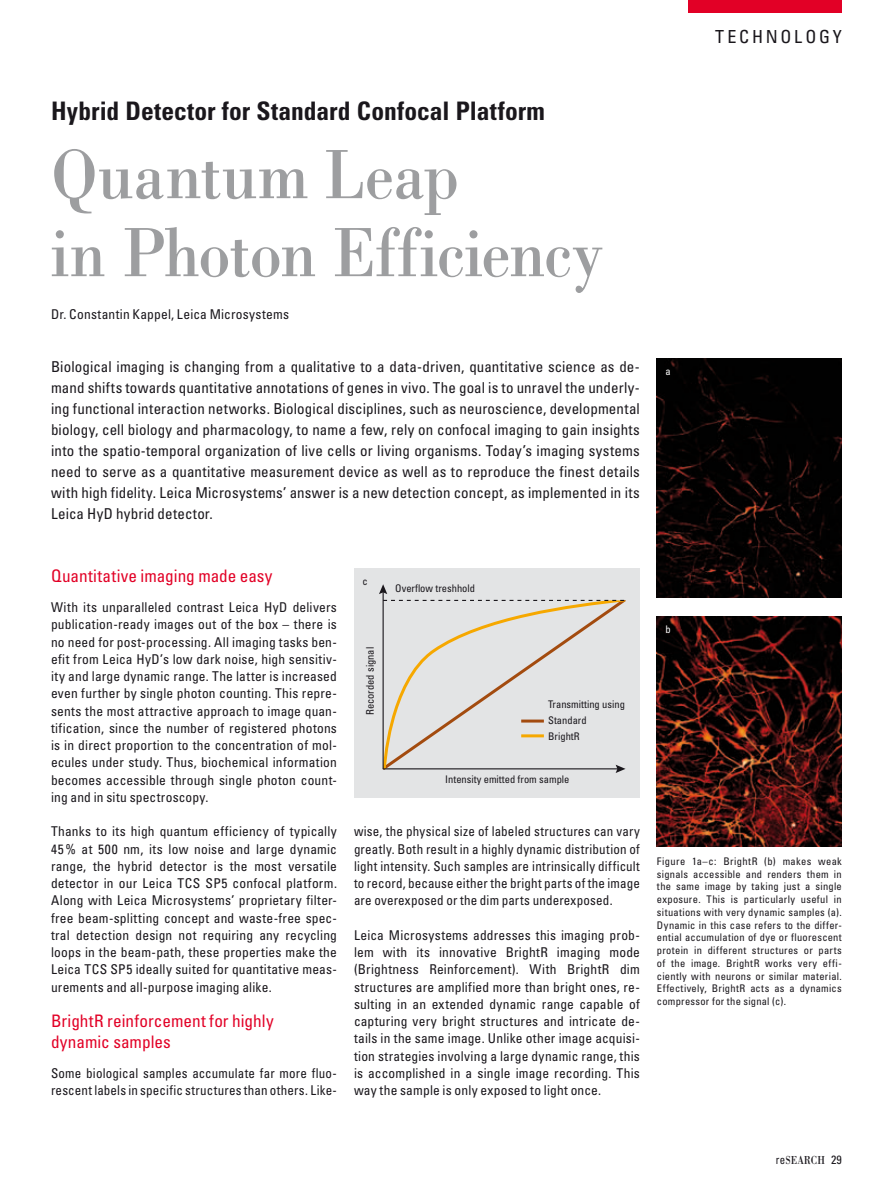
<style>
.page{position:relative;width:893px;height:1191px;background:#fff}
.page>*{position:absolute;margin:0;border:0;box-sizing:border-box;transform-origin:0 0}
.t1{font:72px/78px "Leicana";letter-spacing:-.015em;color:#9d9ea0}
.t2{font:700 condensed 25.5px "Univers";letter-spacing:.005em;color:#1a171c}
.t3{font:condensed 18px "Univers LT Std";color:#1a171c}
.t4{font:condensed 17.25px/21px "Univers";color:#e20026}
.t5{font:condensed 15px/21px "Univers";letter-spacing:.01em;color:#1a171c;text-align:justify}
.t6{font:condensed 13.5px/17.2px "Univers";letter-spacing:.015em;color:#1a171c;text-align:justify}
.t7{font:12px "Leicana";color:#1a171c;scale:.9 1}
.t8{font:condensed 10.5px/12.8px "Univers";color:#1a171c;text-align:justify}
.t9{font:condensed 10.5px "Univers";color:#fff}
.s1{font-family:"Univers LT Std";font-stretch:condensed}
</style>
<div class="page">
<div style="left:689px;top:0;width:153px;height:13px;background:#e20026"></div>
<div style="left:354px;top:568px;width:286px;height:229px;background:#e3e4e5"></div>
<hr style="left:383px;top:591px;width:1px;height:178px;background:#1a171c">
<svg style="left:379px;top:584px;width:8px;height:10px"></svg>
<svg style="left:383px;top:600px;width:242px;height:173px"></svg>
<hr style="left:521px;top:719px;width:23px;height:3px;background:#a34b0f">
<hr style="left:521px;top:734px;width:23px;height:3px;background:#f6a800">
<img style="left:657px;top:358px;width:185px;height:239px">
<img style="left:657px;top:616px;width:185px;height:230px">
<h3 class="t3" style="left:715px;top:25px;width:26px">TECHNOLOGY</h3>
<h2 class="t2" style="left:51px;top:95px;width:495px">Hybrid Detector for Standard Confocal Platform</h2>
<h1 class="t1" style="left:51px;top:134px;width:554px">Quantum Leap<br>in Photon Efficiency</h1>
<p class="t6" style="left:51px;top:305px;width:239px">Dr. Constantin Kappel, Leica Microsystems</p>
<p class="t5" style="left:51px;top:355px;width:590px">Biological imaging is changing from a qualitative to a data-driven, quantitative science as de&shy;mand shifts towards quantitative annotations of genes in vivo. The goal is to unravel the underly&shy;ing functional interaction networks. Biological disciplines, such as neuroscience, developmental biology, cell biology and pharmacology, to name a few, rely on confocal imaging to gain insights into the spatio-temporal organization of live cells or living organisms. Today’s imaging systems need to serve as a quantitative measurement device as well as to reproduce the finest details with high fidelity. Leica Microsystems’ answer is a new detection concept, as implemented in its Leica HyD hybrid detector.</p>
<p class="t9" style="left:665px;top:365px;width:7px">a</p>
<p class="t4" style="left:51px;top:565px;width:223px">Quantitative imaging made easy</p>
<p class="t6" style="left:51px;top:598px;width:287px">With its unparalleled contrast Leica HyD delivers publication-ready images out of the box – there is no need for post-processing. All imaging tasks ben&shy;efit from Leica HyD’s low dark noise, high sensitiv&shy;ity and large dynamic range. The latter is increased even further by single photon counting. This repre&shy;sents the most attractive approach to image quan&shy;tification, since the number of registered photons is in direct proportion to the concentration of mol&shy;ecules under study. Thus, biochemical information becomes accessible through single photon count&shy;ing and in situ spectroscopy.</p>
<p class="t6" style="left:51px;top:822px;width:287px">Thanks to its high quantum efficiency of typically 45% at 500 nm, its low noise and large dynamic range, the hybrid detector is the most versatile detector in our Leica TCS SP5 confocal platform.<br>Along with Leica Microsystems’ proprietary filter&shy;free beam-splitting concept and waste-free spec&shy;tral detection design not requiring any recycling loops in the beam-path, these properties make the Leica TCS SP5 ideally suited for quantitative meas&shy;urements and all-purpose imaging alike.</p>
<p class="t4" style="left:51px;top:1009px;width:224px">BrightR reinforcement for highly dynamic samples</p>
<p class="t6" style="left:51px;top:1064px;width:287px">Some biological samples accumulate far more fluo&shy;rescent labels in specific structures than others. Like-</p>
<p class="t8" style="left:362px;top:574px;width:7px">c</p>
<p class="t8" style="left:395px;top:581px;width:81px">Overflow treshhold</p>
<p class="t8" style="left:363px;top:715px;width:70px;rotate:-90deg">Recorded signal</p>
<p class="t8" style="left:548px;top:698px;width:78px">Transmitting using</p>
<p class="t8" style="left:548px;top:713px;width:40px">Standard</p>
<p class="t8" style="left:548px;top:729px;width:33px">BrightR</p>
<p class="t8" style="left:445px;top:773px;width:126px">Intensity emitted from sample</p>
<p class="t6" style="left:354px;top:822px;width:287px">wise, the physical size of labeled structures can vary greatly. Both result in a highly dynamic distribution of light intensity. Such samples are intrinsically difficult to record, because either the bright parts of the image are overexposed or the dim parts underexposed.</p>
<p class="t6" style="left:354px;top:926px;width:287px">Leica Microsystems addresses this imaging prob&shy;lem with its innovative BrightR imaging mode (Brightness Reinforcement). With BrightR dim structures are amplified more than bright ones, re&shy;sulting in an extended dynamic range capable of capturing very bright structures and intricate de&shy;tails in the same image. Unlike other image acquisi&shy;tion strategies involving a large dynamic range, this is accomplished in a single image recording. This way the sample is only exposed to light once.</p>
<p class="t9" style="left:665px;top:622px;width:7px">b</p>
<p class="t8" style="left:657px;top:854px;width:186px">Figure 1a–c: BrightR (b) makes weak signals accessible and renders them in the same image by taking just a single exposure. This is particularly useful in situations with very dynamic samples (a).<br>Dynamic in this case refers to the differ&shy;ential accumulation of dye or fluorescent protein in different structures or parts of the image. BrightR works very effi&shy;ciently with neurons or similar material.<br>Effectively, BrightR acts as a dynamics compressor for the signal (c).</p>
<p class="t7" style="left:776px;top:1152px;width:75px"><span class="s1">RE</span>SEARcH <span class="s1">29</span></p>
</div>
